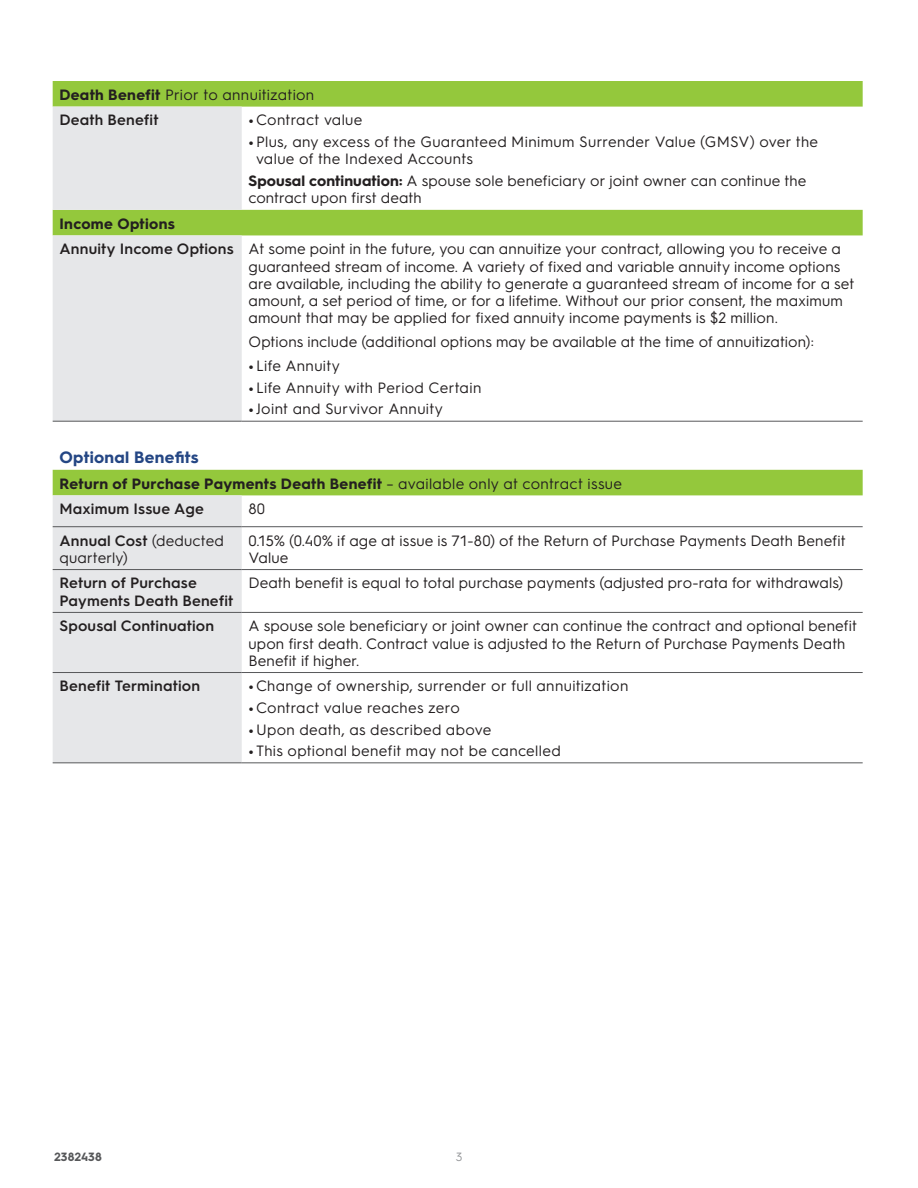
<style>
.page{position:relative;width:918px;height:1188px;background:#fff}
.page>*{position:absolute;margin:0;border:0;box-sizing:border-box;transform-origin:0 0}
.SH1__-_Bold_11_13_WA{font:700 16.5px "Hurme Geometric Sans 3";letter-spacing:.02em;color:#244684}
.TB2_-_Reg_10_11_5_BL{font:15px/17.2px "Hurme Geometric Sans 3";letter-spacing:.01em;color:#231f20}
.TH2_-_Semibold_10_11{font:600 15px/17.2px "Hurme Geometric Sans 3";letter-spacing:.01em;color:#231f20}
.TH1__-_Bold_10_12_BL{font:700 15px "Hurme Geometric Sans 3";letter-spacing:.02em;color:#231f20}
.TH1__-_Bold_10_12_BL-2{font:15px "Hurme Geometric Sans 3";letter-spacing:.02em;color:#231f20}
.TH2_-_Semibold_10_11-2{font:15px/17.2px "Hurme Geometric Sans 3";letter-spacing:.01em;color:#231f20}
.t1{font:700 12px "Hurme Geometric Sans 3";letter-spacing:.005em;color:#57585a}
.D1__-_Reg_8_9_SLATE{font:12px "Hurme Geometric Sans 3";color:#939598}
.s1{font-weight:700}
.s2{font-weight:400}
.s3{font-weight:600}
</style>
<div class="page">
<svg style="left:53px;top:81px;width:810px;height:414px"></svg>
<svg style="left:53px;top:107px;width:189px;height:655px;background:#e1e6dc"></svg>
<hr style="left:53px;top:526px;width:189px;height:1px;background:#57585a">
<hr style="left:242px;top:526px;width:621px;height:1px;background:#57585a">
<hr style="left:53px;top:569px;width:189px;height:1px;background:#57585a">
<hr style="left:242px;top:569px;width:621px;height:1px;background:#57585a">
<hr style="left:53px;top:612px;width:189px;height:1px;background:#57585a">
<hr style="left:242px;top:612px;width:621px;height:1px;background:#57585a">
<hr style="left:53px;top:672px;width:189px;height:1px;background:#57585a">
<hr style="left:242px;top:672px;width:621px;height:1px;background:#57585a">
<hr style="left:53px;top:762px;width:189px;height:1px;background:#57585a">
<hr style="left:242px;top:762px;width:621px;height:1px;background:#57585a">
<hr style="left:53px;top:421px;width:189px;height:1px;background:#57585a">
<hr style="left:242px;top:421px;width:621px;height:1px;background:#57585a">
<p class="TH1__-_Bold_10_12_BL-2" style="left:59px;top:84px;width:256px"><span class="s1">Death Benefit</span> Prior to annuitization</p>
<p class="TH2_-_Semibold_10_11" style="left:59px;top:111px;width:101px">Death Benefit</p>
<p class="TB2_-_Reg_10_11_5_BL" style="left:248px;top:111px;width:116px"><span class="s1">•</span>Contract value</p>
<p class="TB2_-_Reg_10_11_5_BL" style="left:256px;top:132px;width:564px;text-indent:-8px"><span class="s1">•</span>Plus, any excess of the Guaranteed Minimum Surrender Value (GMSV) over the value of the Indexed Accounts</p>
<p class="TB2_-_Reg_10_11_5_BL" style="left:248px;top:171px;width:559px"><span class="s1">Spousal continuation:</span> A spouse sole beneficiary or joint owner can continue the contract upon first death</p>
<p class="TH1__-_Bold_10_12_BL" style="left:59px;top:213px;width:117px">Income Options</p>
<p class="TH2_-_Semibold_10_11" style="left:59px;top:239px;width:176px">Annuity Income Options</p>
<p class="TB2_-_Reg_10_11_5_BL" style="left:248px;top:239px;width:607px">At some point in the future, you can annuitize your contract, allowing you to receive a guaranteed stream of income. A variety of fixed and variable annuity income options are available, including the ability to generate a guaranteed stream of income for a set amount, a set period of time, or for a lifetime. Without our prior consent, the maximum amount that may be applied for fixed annuity income payments is $2 million.</p>
<p class="TB2_-_Reg_10_11_5_BL" style="left:248px;top:332px;width:567px">Options include (additional options may be available at the time of annuitization):</p>
<p class="TB2_-_Reg_10_11_5_BL" style="left:248px;top:356px;width:93px"><span class="s1">•</span> Life Annuity</p>
<p class="TB2_-_Reg_10_11_5_BL" style="left:248px;top:378px;width:234px"><span class="s1">•</span> Life Annuity with Period Certain</p>
<p class="TB2_-_Reg_10_11_5_BL" style="left:248px;top:400px;width:196px"><span class="s1">•</span>Joint and Survivor Annuity</p>
<p class="SH1__-_Bold_11_13_WA" style="left:59px;top:446px;width:141px">Optional Benefits</p>
<p class="TH1__-_Bold_10_12_BL" style="left:59px;top:473px;width:564px">Return of Purchase Payments Death Benefit <span class="s2">– available only at contract issue</span></p>
<p class="TH2_-_Semibold_10_11" style="left:59px;top:499px;width:146px">Maximum Issue Age</p>
<p class="TB2_-_Reg_10_11_5_BL" style="left:248px;top:499px;width:18px">80</p>
<p class="TH2_-_Semibold_10_11-2" style="left:59px;top:531px;width:166px"><span class="s3">Annual Cost</span> (deducted quarterly)</p>
<p class="TB2_-_Reg_10_11_5_BL" style="left:248px;top:531px;width:599px">0.15% (0.40% if age at issue is 71-80) of the Return of Purchase Payments Death Benefit<br>Value</p>
<p class="TH2_-_Semibold_10_11" style="left:59px;top:574px;width:176px">Return of Purchase<br>Payments Death Benefit</p>
<p class="TB2_-_Reg_10_11_5_BL" style="left:248px;top:574px;width:596px">Death benefit is equal to total purchase payments (adjusted pro-rata for withdrawals)</p>
<p class="TH2_-_Semibold_10_11" style="left:59px;top:616px;width:156px">Spousal Continuation</p>
<p class="TB2_-_Reg_10_11_5_BL" style="left:248px;top:616px;width:610px">A spouse sole beneficiary or joint owner can continue the contract and optional benefit upon first death. Contract value is adjusted to the Return of Purchase Payments Death<br>Benefit if higher.</p>
<p class="TH2_-_Semibold_10_11" style="left:59px;top:677px;width:142px">Benefit Termination</p>
<p class="TB2_-_Reg_10_11_5_BL" style="left:248px;top:677px;width:381px"><span class="s1">•</span>Change of ownership, surrender or full annuitization</p>
<p class="TB2_-_Reg_10_11_5_BL" style="left:248px;top:698px;width:213px"><span class="s1">•</span>Contract value reaches zero</p>
<p class="TB2_-_Reg_10_11_5_BL" style="left:248px;top:720px;width:244px"><span class="s1">•</span>Upon death, as described above</p>
<p class="TB2_-_Reg_10_11_5_BL" style="left:248px;top:741px;width:314px"><span class="s1">•</span> This optional benefit may not be cancelled</p>
<p class="t1" style="left:54px;top:1148px;width:49px">2382438</p>
<p class="D1__-_Reg_8_9_SLATE" style="left:456px;top:1148px;width:8px">3</p>
</div>
